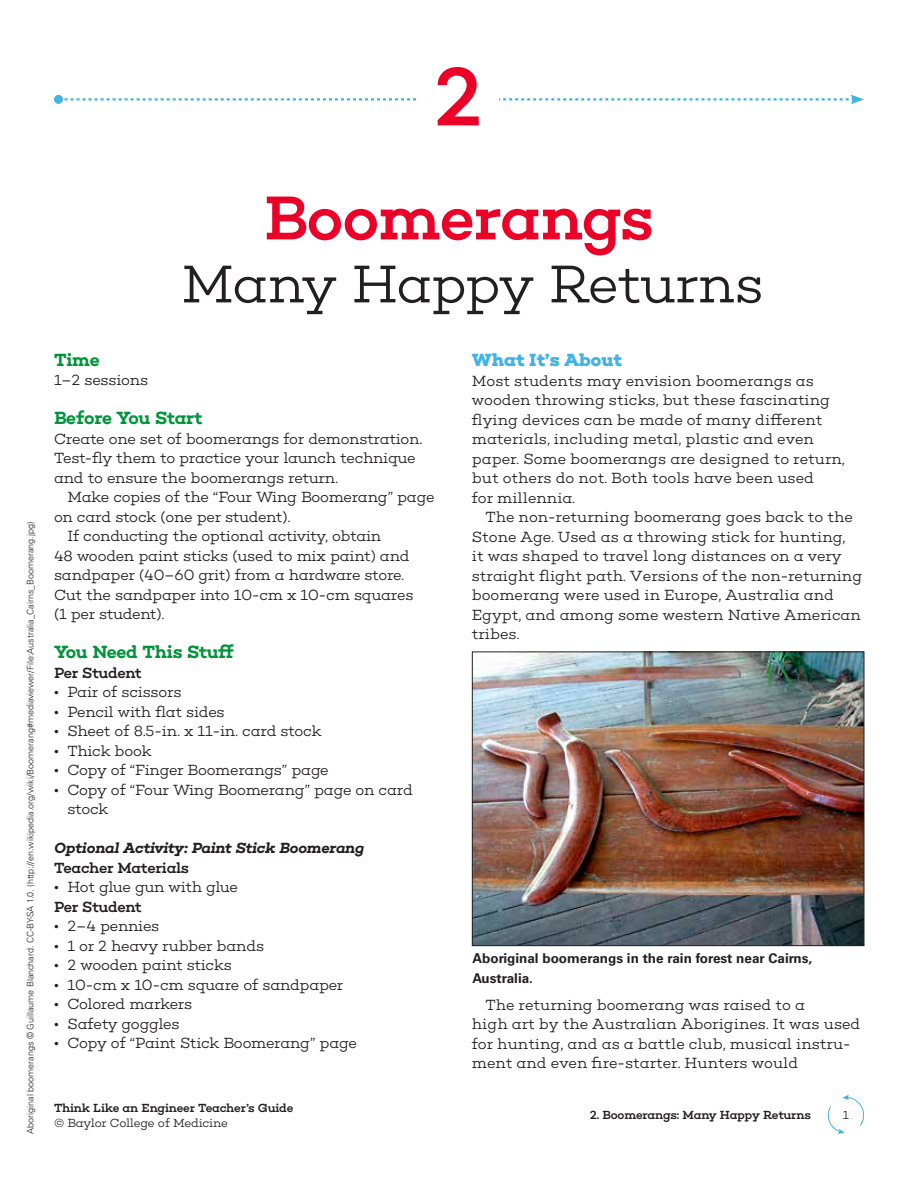
<style>
.page{position:relative;width:918px;height:1188px;background:#fff}
.page>*{position:absolute;margin:0;border:0;box-sizing:border-box;transform-origin:0 0}
.t1{font:500 84px "Choplin";color:#eb0028}
.t2{font:500 63px "Choplin";letter-spacing:-.02em;color:#eb0028}
.t3{font:300 54px "Choplin";letter-spacing:-.03em;color:#231f20}
.t4{font:600 18px "Choplin";letter-spacing:-.02em;color:#00953a}
.t5{font:700 18px "Choplin";color:#41b4e5}
.t6{font:300 15px/19.5px "Choplin";color:#231f20}
.t7{font:300 15px/19.5px "Choplin";letter-spacing:-.02em;color:#231f20}
.t8{font:500 15px "Choplin";letter-spacing:-.025em;color:#231f20}
.t9{font:italic 600 15px "Choplin";letter-spacing:-.02em;color:#231f20}
.t10{font:300 15px "Choplin";letter-spacing:-.04em;color:#231f20}
.t11{font:700 13.5px/19.5px "Univers LT Std";color:#231f20}
.t12{font:500 12px "Choplin";letter-spacing:-.02em;color:#231f20}
.t13{font:300 12px "Choplin";letter-spacing:-.025em;color:#231f20}
.t14{font:300 9px "Univers LT Std";color:#231f20}
</style>
<div class="page">
<svg style="left:828px;top:1095px;width:36px;height:39px"></svg>
<div style="left:54px;top:95px;width:9px;height:9px;background:#41b4e5;border-radius:50%"></div>
<svg style="left:58px;top:94px;width:806px;height:10px"></svg>
<div style="left:418px;top:54px;width:82px;height:95px;background:#fff"></div>
<img style="left:474px;top:654px;width:388px;height:290px">
<div style="left:472px;top:652px;width:392px;height:294px;border:1px solid #231f20"></div>
<p class="t1" style="left:433px;top:48px;width:52px">2</p>
<p class="t14" style="left:25px;top:1134px;width:614px;rotate:-90deg">Aboriginal boomerangs © Guillaume Blanchard. CC-BY-SA 1.0. (http://en.wikipedia.org/wiki/Boomerang#mediaviewer/File:Australia_Cairns_Boomerang.jpg)</p>
<p class="t2" style="left:264px;top:181px;width:392px">Boomerangs</p>
<p class="t3" style="left:181px;top:253px;width:584px">Many Happy Returns</p>
<p class="t4" style="left:54px;top:349px;width:47px">Time</p>
<p class="t7" style="left:54px;top:371px;width:96px">1–2 sessions</p>
<p class="t4" style="left:54px;top:408px;width:150px">Before You Start</p>
<p class="t7" style="left:54px;top:429px;width:370px">Create one set of boomerangs for demonstration.<br>Test-fly them to practice your launch technique and to ensure the boomerangs return.</p>
<p class="t7" style="left:54px;top:488px;width:382px;text-indent:14px">Make copies of the “Four Wing Boomerang” page on card stock (one per student).</p>
<p class="t7" style="left:54px;top:527px;width:361px;text-indent:14px">If conducting the optional activity, obtain<br>48 wooden paint sticks (used to mix paint) and sandpaper (40–60 grit) from a hardware store.<br>Cut the sandpaper into 10-cm x 10-cm squares (1 per student).</p>
<p class="t4" style="left:54px;top:642px;width:181px">You Need This Stuff</p>
<p class="t8" style="left:54px;top:664px;width:89px">Per Student</p>
<p class="t6" style="left:54px;top:683px;width:129px">• Pair of scissors</p>
<p class="t7" style="left:54px;top:702px;width:172px">• Pencil with flat sides</p>
<p class="t7" style="left:54px;top:722px;width:269px">• Sheet of 8.5-in. x 11-in. card stock</p>
<p class="t7" style="left:54px;top:741px;width:99px">• Thick book</p>
<p class="t7" style="left:54px;top:761px;width:276px">• Copy of “Finger Boomerangs” page</p>
<p class="t7" style="left:68px;top:780px;width:347px;text-indent:-14px">• Copy of “Four Wing Boomerang” page on card stock</p>
<p class="t9" style="left:54px;top:840px;width:312px">Optional Activity: Paint Stick Boomerang</p>
<p class="t8" style="left:54px;top:859px;width:137px">Teacher Materials</p>
<p class="t10" style="left:54px;top:879px;width:185px">• Hot glue gun with glue</p>
<p class="t8" style="left:54px;top:898px;width:89px">Per Student</p>
<p class="t7" style="left:54px;top:917px;width:107px">• 2–4 pennies</p>
<p class="t6" style="left:54px;top:936px;width:212px">• 1 or 2 heavy rubber bands</p>
<p class="t7" style="left:54px;top:956px;width:179px">• 2 wooden paint sticks</p>
<p class="t6" style="left:54px;top:975px;width:291px">• 10-cm x 10-cm square of sandpaper</p>
<p class="t7" style="left:54px;top:995px;width:140px">• Colored markers</p>
<p class="t7" style="left:54px;top:1014px;width:127px">• Safety goggles</p>
<p class="t7" style="left:54px;top:1034px;width:304px">• Copy of “Paint Stick Boomerang” page</p>
<p class="t12" style="left:54px;top:1101px;width:241px">Think Like an Engineer Teacher’s Guide</p>
<p class="t13" style="left:54px;top:1116px;width:176px">© Baylor College of Medicine</p>
<p class="t5" style="left:472px;top:349px;width:152px">What It’s About</p>
<p class="t6" style="left:472px;top:371px;width:375px">Most students may envision boomerangs as wooden throwing sticks, but these fascinating flying devices can be made of many different materials, including metal, plastic and even paper. Some boomerangs are designed to return, but others do not. Both tools have been used<br>for millennia.</p>
<p class="t6" style="left:472px;top:507px;width:392px;text-indent:14px">The non-returning boomerang goes back to the Stone Age. Used as a throwing stick for hunting,<br>it was shaped to travel long distances on a very straight flight path. Versions of the non-returning boomerang were used in Europe, Australia and Egypt, and among some western Native American tribes.</p>
<p class="t11" style="left:472px;top:949px;width:341px">Aboriginal boomerangs in the rain forest near Cairns,<br>Australia.</p>
<p class="t6" style="left:472px;top:995px;width:390px;text-indent:14px">The returning boomerang was raised to a<br>high art by the Australian Aborigines. It was used for hunting, and as a battle club, musical instru&shy;ment and even fire-starter. Hunters would</p>
<p class="t12" style="left:590px;top:1108px;width:223px">2. Boomerangs: Many Happy Returns</p>
<p class="t13" style="left:843px;top:1108px;width:8px">1</p>
</div>
